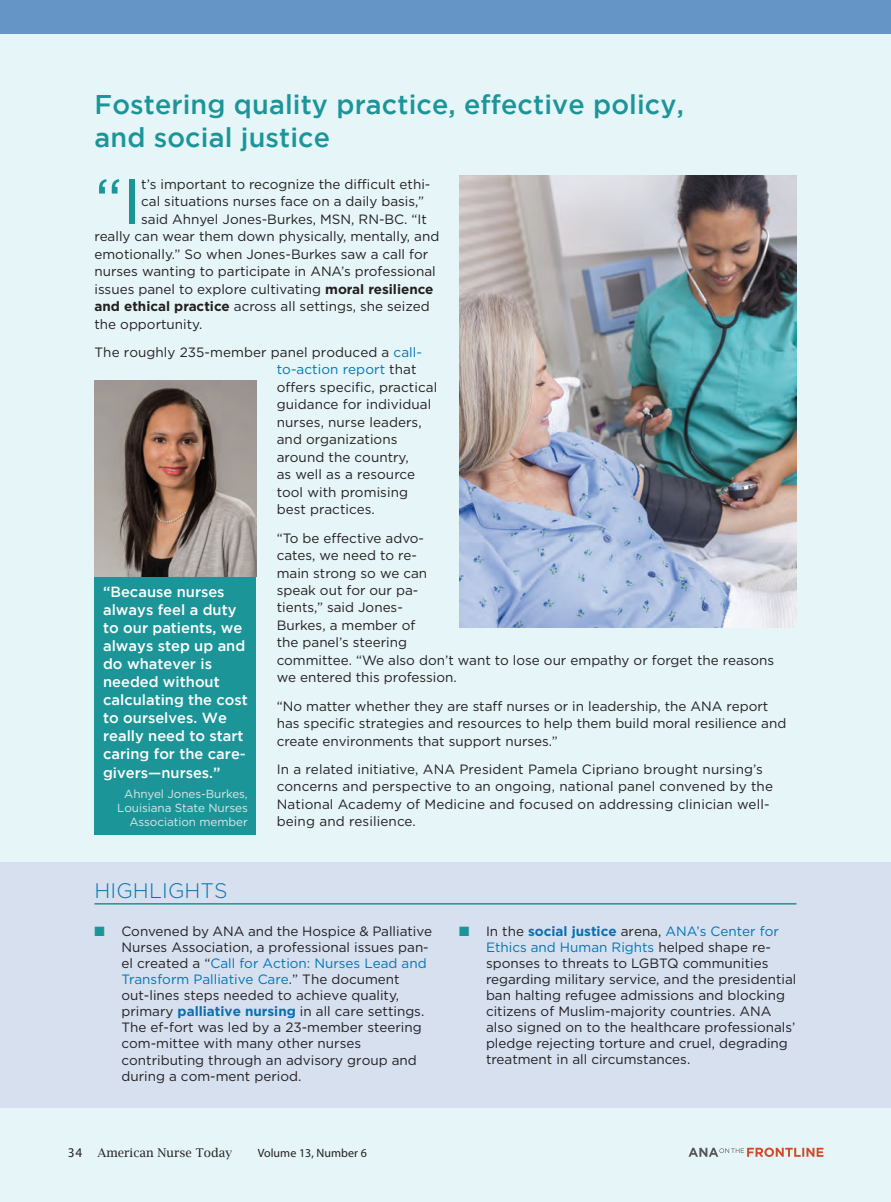
<style>
.page{position:relative;width:891px;height:1202px;background:#e6f5f7}
.page>*{position:absolute;margin:0;border:0;box-sizing:border-box;transform-origin:0 0}
.t1{font:63.45px "Gotham";color:#1c9599}
.t2{font:500 27px/32.4px "Gotham";letter-spacing:.005em;color:#1c9599}
.t3{font:300 21px "Gotham";letter-spacing:.005em;color:#0871b0}
.t4{font:500 14.7px/18px "Gotham";color:#fff}
.t5{font:13.5px/17.4px "Gotham";color:#231f20}
.t6{font:12px "Lucida Bright";letter-spacing:.005em;color:#231f20}
.t7{font:12px "Myriad Pro";letter-spacing:.005em;color:#231f20}
.t8{font:11.7px/14.2px "Gotham";letter-spacing:-.005em;color:#dce9ea;text-align:right}
.s1{font-weight:700}
.s2{color:#0076b7}
.s3{color:#1c9599}
.s4{font-weight:700;color:#0871b0}
.s5{font-family:"Lucida Grande"}
</style>
<div class="page">
<div style="left:0;top:0;width:891px;height:34px;background:#6594c6"></div>
<svg style="left:689px;top:1147px;width:135px;height:9px"></svg>
<div style="left:0;top:861px;width:878px;height:246px;background:#d6e0ef"></div>
<hr style="left:94px;top:903px;width:702px;height:1px;background:#1c9599">
<div style="left:94px;top:577px;width:162px;height:258px;background:#1c9599"></div>
<img style="left:94px;top:380px;width:162px;height:196px">
<img style="left:459px;top:176px;width:337px;height:451px">
<div style="left:878px;top:861px;width:13px;height:246px;background:#d6e0ef"></div>
<h2 class="t2" style="left:95px;top:88px;width:591px">Fostering quality practice, effective policy, and social justice</h2>
<h1 class="t1" style="left:95px;top:166px;width:48px">“I</h1>
<p class="t5" style="left:141px;top:175px;width:291px">t’s important to recognize the difficult ethi-</p>
<p class="t5" style="left:141px;top:193px;width:284px">cal situations nurses face on a daily basis,”</p>
<p class="t5" style="left:141px;top:210px;width:287px">said Ahnyel Jones-Burkes, MSN, RN-BC. “It</p>
<p class="t5" style="left:94px;top:228px;width:346px">really can wear them down physically, mentally, and</p>
<p class="t5" style="left:94px;top:245px;width:335px">emotionally.” So when Jones-Burkes saw a call for</p>
<p class="t5" style="left:94px;top:262px;width:343px">nurses wanting to participate in ANA’s professional</p>
<p class="t5" style="left:94px;top:280px;width:341px">issues panel to explore cultivating <span class="s1">moral resilience</span></p>
<p class="t5" style="left:94px;top:297px;width:337px"><span class="s1">and ethical practice</span> across all settings, she seized</p>
<p class="t5" style="left:94px;top:315px;width:109px">the opportunity.</p>
<p class="t5" style="left:277px;top:343px;width:162px;text-indent:-182px">The roughly 235-member panel produced a <span class="s2">call&shy;to-action report</span> that offers specific, practical guidance for individual nurses, nurse leaders, and organizations around the country,<br>as well as a resource tool with promising best practices.</p>
<p class="t5" style="left:277px;top:529px;width:499px">“To be effective advo-<br>cates, we need to re-<br>main strong so we can<br>speak out for our pa-<br>tients,” said Jones-<br>Burkes, a member of<br>the panel’s steering<br>committee. “We also don’t want to lose our empathy or forget the reasons we entered this profession.</p>
<p class="t5" style="left:277px;top:697px;width:511px">“No matter whether they are staff nurses or in leadership, the ANA report has specific strategies and resources to help them build moral resilience and create environments that support nurses.”</p>
<p class="t5" style="left:277px;top:760px;width:498px">In a related initiative, ANA President Pamela Cipriano brought nursing’s concerns and perspective to an ongoing, national panel convened by the National Academy of Medicine and focused on addressing clinician well&shy;being and resilience.</p>
<p class="t4" style="left:103px;top:582px;width:146px">“Because nurses always feel a duty to our patients, we always step up and do whatever is needed without calculating the cost to ourselves. We really need to start caring for the care-</p>
<p class="t4" style="left:103px;top:763px;width:119px">givers—nurses.”</p>
<p class="t8" style="left:117px;top:786px;width:132px">Ahnyel Jones-Burkes,<br>Louisiana State Nurses<br>Association member</p>
<h3 class="t3" style="left:94px;top:878px;width:134px">HIGHLIGHTS</h3>
<p class="t5" style="left:121px;top:923px;width:312px;line-height:16px;text-indent:-27px"><span class="s3">■</span> Convened by ANA and the Hospice &amp; Palliative Nurses Association, a professional issues pan&shy;el created a “<span class="s2">Call for Action: Nurses Lead and Transform Palliative Care</span>.” The document out-lines steps needed to achieve quality, primary <span class="s4">palliative nursing</span> in all care settings.<br>The ef-fort was led by a 23-member steering com-mittee with many other nurses contributing through an advisory group and during a com-ment period.</p>
<p class="t5" style="left:486px;top:923px;width:312px;line-height:16px;text-indent:-27px"><span class="s3">■</span> In the <span class="s4">social justice</span> arena, <span class="s2">ANA’s Center for Ethics and Human Rights</span> helped shape re&shy;sponses to threats to LGBTQ communities regarding military service, and the presidential ban halting refugee admissions and blocking citizens of Muslim-majority countries. ANA also signed on to the healthcare professionals’ pledge rejecting torture and cruel, degrading treatment in all circumstances.</p>
<p class="t6" style="left:68px;top:1145px;width:166px"><span class="s5">34</span> American Nurse Today</p>
<p class="t7" style="left:258px;top:1145px;width:111px">Volume 13, Number 6</p>
</div>
